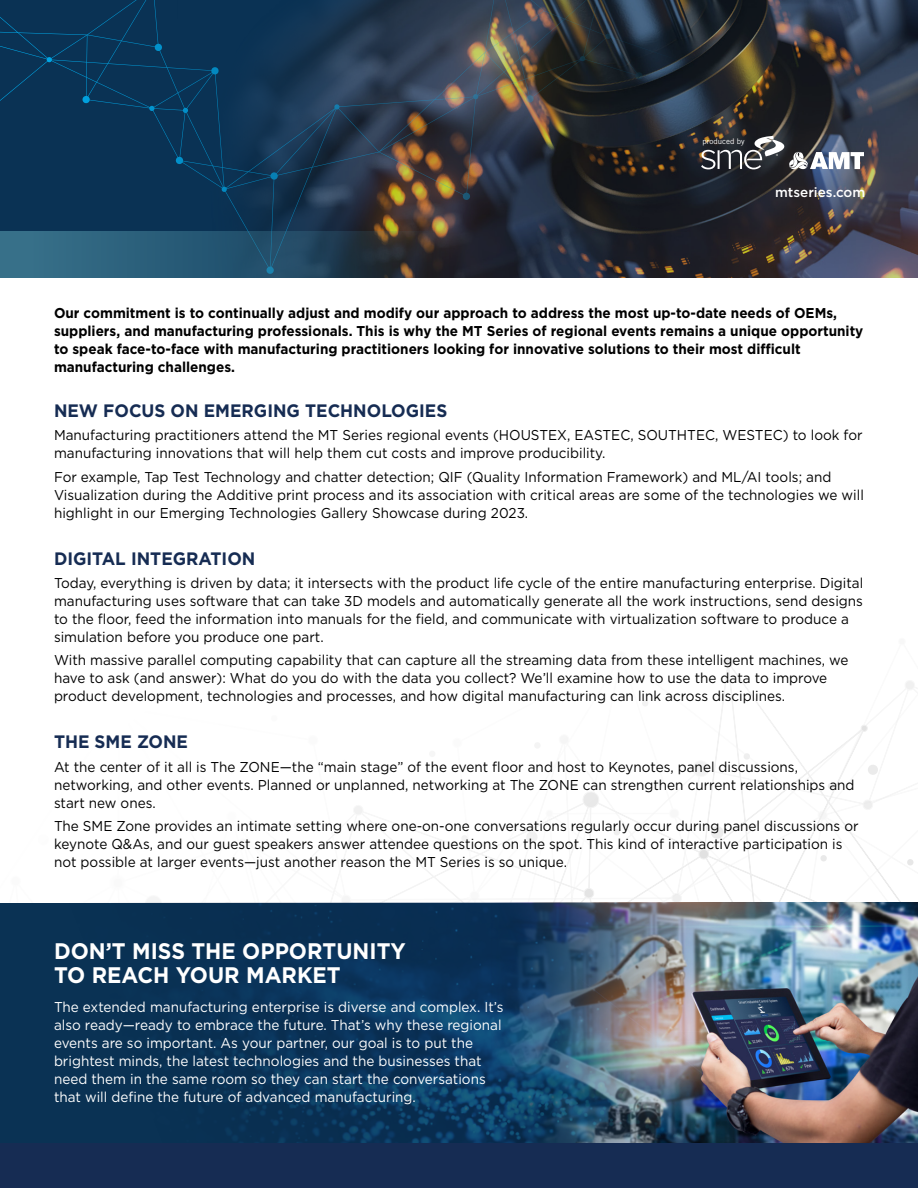
<style>
.page{position:relative;width:918px;height:1188px;background:#fff}
.page>*{position:absolute;margin:0;border:0;box-sizing:border-box;transform-origin:0 0}
.t1{font:700 22.5px/24px "Gotham";color:#fff;scale:.95 1}
.t2{font:700 18px "Gotham";color:#162c53;scale:.95 1}
.t3{font:14.25px/18px "Gotham";color:#000;scale:.95 1}
.t4{font:14.25px/18px "Gotham";color:#fff;scale:.95 1}
.t5{font:700 14.25px/18px "Gotham";color:#000;scale:.95 1}
.t6{font:500 13.5px "Gotham";color:#fff}
.t7{font:7.8px "Trade Gothic";color:#fff}
</style>
<div class="page">
<svg style="left:108px;top:668px;width:810px;height:235px"></svg>
<svg style="left:723px;top:658px;width:10px;height:10px"></svg>
<svg style="left:583px;top:887px;width:12px;height:12px"></svg>
<svg style="left:353px;top:804px;width:11px;height:12px"></svg>
<svg style="left:860px;top:724px;width:8px;height:8px"></svg>
<svg style="left:582px;top:790px;width:18px;height:18px"></svg>
<svg style="left:144px;top:895px;width:18px;height:8px"></svg>
<svg style="left:698px;top:849px;width:11px;height:12px"></svg>
<img style="left:0;top:903px;width:491px;height:240px">
<img style="left:466px;top:0;width:452px;height:278px">
<img style="left:491px;top:903px;width:427px;height:240px">
<svg style="left:0;top:0;width:692px;height:272px;background:#223547"></svg>
<svg style="left:526px;top:95px;width:8px;height:8px"></svg>
<svg style="left:463px;top:192px;width:7px;height:8px"></svg>
<svg style="left:270px;top:172px;width:8px;height:8px"></svg>
<svg style="left:635px;top:72px;width:8px;height:8px"></svg>
<svg style="left:580px;top:56px;width:5px;height:5px"></svg>
<svg style="left:688px;top:62px;width:6px;height:5px"></svg>
<svg style="left:605px;top:34px;width:6px;height:5px"></svg>
<svg style="left:473px;top:94px;width:5px;height:5px"></svg>
<svg style="left:334px;top:104px;width:6px;height:6px"></svg>
<svg style="left:82px;top:95px;width:8px;height:9px"></svg>
<svg style="left:211px;top:67px;width:8px;height:8px"></svg>
<svg style="left:154px;top:43px;width:8px;height:8px"></svg>
<svg style="left:175px;top:156px;width:9px;height:9px"></svg>
<svg style="left:149px;top:105px;width:6px;height:6px"></svg>
<svg style="left:221px;top:186px;width:6px;height:6px"></svg>
<svg style="left:183px;top:107px;width:5px;height:6px"></svg>
<svg style="left:46px;top:57px;width:6px;height:6px"></svg>
<svg style="left:701px;top:136px;width:163px;height:33px"></svg>
<svg style="left:0;top:231px;width:466px;height:47px;background:#2a4e63"></svg>
<div style="left:0;top:1143px;width:918px;height:45px;background:#162c53"></div>
<p class="t7" style="left:703px;top:136px;width:44px">produced by</p>
<p class="t6" style="left:775px;top:184px;width:92px">mtseries.com</p>
<p class="t5" style="left:54px;top:304px;width:854px">Our commitment is to continually adjust and modify our approach to address the most up-to-date needs of OEMs, suppliers, and manufacturing professionals. This is why the MT Series of regional events remains a unique opportunity to speak face-to-face with manufacturing practitioners looking for innovative solutions to their most difficult manufacturing challenges.</p>
<p class="t2" style="left:54px;top:399px;width:416px">NEW FOCUS ON EMERGING TECHNOLOGIES</p>
<p class="t3" style="left:54px;top:426px;width:853px">Manufacturing practitioners attend the MT Series regional events (HOUSTEX, EASTEC, SOUTHTEC, WESTEC) to look for manufacturing innovations that will help them cut costs and improve producibility.</p>
<p class="t3" style="left:54px;top:467px;width:854px">For example, Tap Test Technology and chatter detection; QIF (Quality Information Framework) and ML/AI tools; and<br>Visualization during the Additive print process and its association with critical areas are some of the technologies we will highlight in our Emerging Technologies Gallery Showcase during 2023.</p>
<p class="t2" style="left:54px;top:546px;width:214px">DIGITAL INTEGRATION</p>
<p class="t3" style="left:54px;top:574px;width:853px">Today, everything is driven by data; it intersects with the product life cycle of the entire manufacturing enterprise. Digital manufacturing uses software that can take 3D models and automatically generate all the work instructions, send designs to the floor, feed the information into manuals for the field, and communicate with virtualization software to produce a simulation before you produce one part.</p>
<p class="t3" style="left:54px;top:651px;width:838px">With massive parallel computing capability that can capture all the streaming data from these intelligent machines, we have to ask (and answer): What do you do with the data you collect? We’ll examine how to use the data to improve product development, technologies and processes, and how digital manufacturing can link across disciplines.</p>
<p class="t2" style="left:54px;top:730px;width:143px">THE SME ZONE</p>
<p class="t3" style="left:54px;top:757px;width:844px">At the center of it all is The ZONE—the “main stage” of the event floor and host to Keynotes, panel discussions, networking, and other events. Planned or unplanned, networking at The ZONE can strengthen current relationships and start new ones.</p>
<p class="t3" style="left:54px;top:817px;width:849px">The SME Zone provides an intimate setting where one-on-one conversations regularly occur during panel discussions or keynote Q&amp;As, and our guest speakers answer attendee questions on the spot. This kind of interactive participation is not possible at larger events—just another reason the MT Series is so unique.</p>
<h1 class="t1" style="left:54px;top:939px;width:372px">DON’T MISS THE OPPORTUNITY<br>TO REACH YOUR MARKET</h1>
<p class="t4" style="left:54px;top:997px;width:475px">The extended manufacturing enterprise is diverse and complex. It’s also ready—ready to embrace the future. That’s why these regional events are so important. As your partner, our goal is to put the brightest minds, the latest technologies and the businesses that need them in the same room so they can start the conversations that will define the future of advanced manufacturing.</p>
</div>
